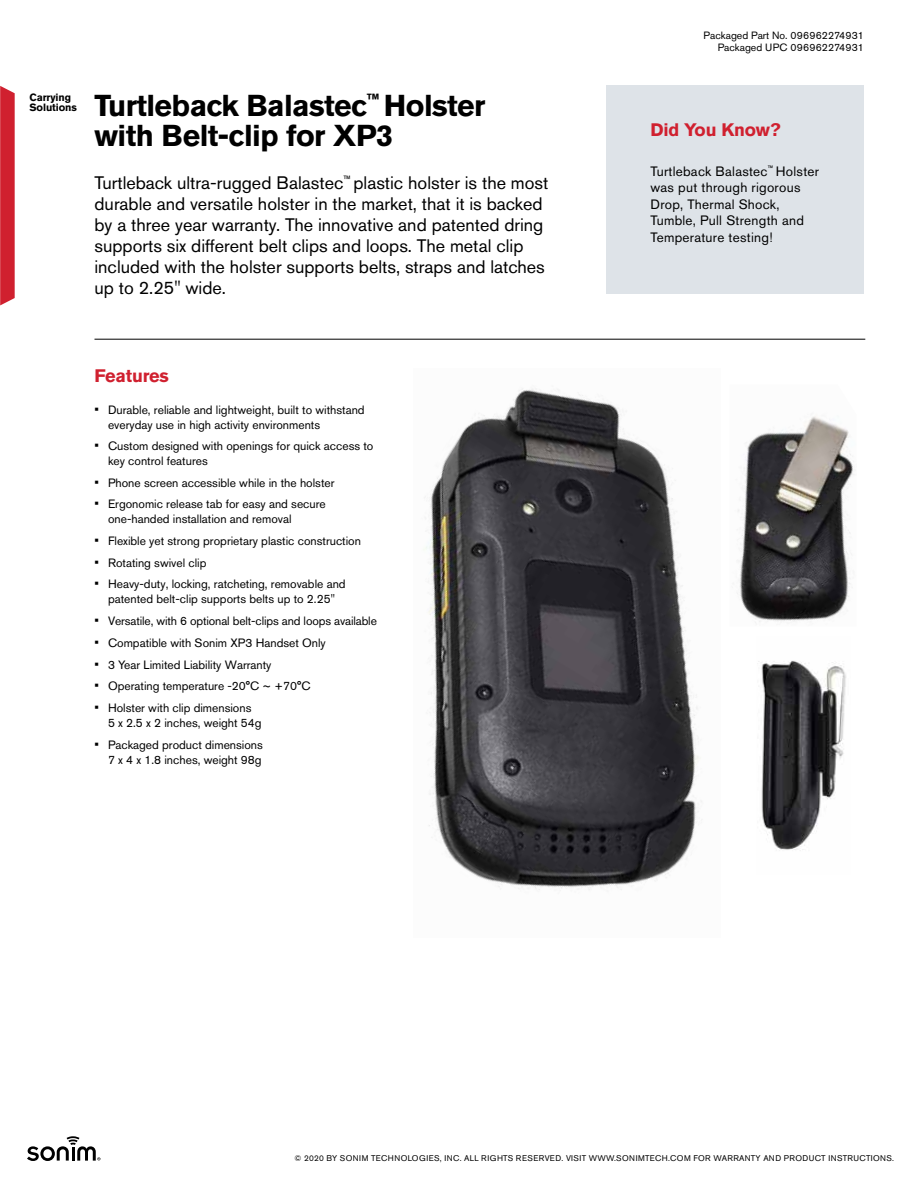
<style>
.page{position:relative;width:918px;height:1188px;background:#fff}
.page>*{position:absolute;margin:0;border:0;box-sizing:border-box;transform-origin:0 0}
.t1{font:700 30px/30px "Akzidenz Grotesk Pro";letter-spacing:-.02em;color:#000}
.t2{font:18px/21px "Akzidenz Grotesk Pro";color:#000}
.t3{font:700 18px "Akzidenz Grotesk Pro";letter-spacing:-.01em;color:#d0202f}
.t4{font:13.5px/16.5px "Akzidenz Grotesk Pro";letter-spacing:.02em;color:#000}
.t5{font:12px/15px "Akzidenz Grotesk Pro";color:#000}
.t6{font:10.5px/12px "Akzidenz Grotesk Pro";color:#000;text-align:right}
.t7{font:700 10.5px/10.5px "Akzidenz Grotesk Pro";letter-spacing:-.01em;color:#000}
.t8{font:8.25px "Akzidenz Grotesk Pro";letter-spacing:.05em;color:#000}
.s1{font-size:13.5px}
</style>
<div class="page">
<img style="left:758px;top:660px;width:88px;height:191px">
<img style="left:424px;top:388px;width:278px;height:503px">
<img style="left:737px;top:416px;width:117px;height:207px">
<svg style="left:0;top:86px;width:15px;height:219px;background:#d22d3c"></svg>
<svg style="left:27px;top:1136px;width:73px;height:25px"></svg>
<div style="left:606px;top:86px;width:258px;height:208px;background:#dee3e8"></div>
<hr style="left:94px;top:339px;width:771px;height:1px;background:#000">
<p class="t7" style="left:30px;top:92px;width:49px">Carrying<br>Solutions</p>
<h1 class="t1" style="left:94px;top:90px;width:392px">Turtleback Balastec<sup>™</sup> Holster with Belt-clip for XP3</h1>
<p class="t2" style="left:94px;top:172px;width:456px">Turtleback ultra-rugged Balastec<sup>™</sup> plastic holster is the most durable and versatile holster in the market, that it is backed by a three year warranty. The innovative and patented dring supports six different belt clips and loops. The metal clip included with the holster supports belts, straps and latches up to 2.25" wide.</p>
<h2 class="t3" style="left:94px;top:364px;width:76px">Features</h2>
<p class="t5" style="left:108px;top:402px;width:258px;text-indent:-14px"><span class="s1">•</span> Durable, reliable and lightweight, built to withstand everyday use in high activity environments</p>
<p class="t5" style="left:108px;top:438px;width:267px;text-indent:-14px"><span class="s1">•</span> Custom designed with openings for quick access to key control features</p>
<p class="t5" style="left:94px;top:475px;width:242px"><span class="s1">•</span> Phone screen accessible while in the holster</p>
<p class="t5" style="left:108px;top:497px;width:219px;text-indent:-14px"><span class="s1">•</span> Ergonomic release tab for easy and secure one-handed installation and removal</p>
<p class="t5" style="left:94px;top:534px;width:268px"><span class="s1">•</span> Flexible yet strong proprietary plastic construction</p>
<p class="t5" style="left:94px;top:555px;width:113px"><span class="s1">•</span> Rotating swivel clip</p>
<p class="t5" style="left:94px;top:577px;width:253px;text-align:center"><span class="s1">•</span> Heavy-duty, locking, ratcheting, removable and patented belt-clip supports belts up to 2.25"</p>
<p class="t5" style="left:94px;top:613px;width:284px"><span class="s1">•</span> Versatile, with 6 optional belt-clips and loops available</p>
<p class="t5" style="left:94px;top:635px;width:233px"><span class="s1">•</span> Compatible with Sonim XP3 Handset Only</p>
<p class="t5" style="left:94px;top:657px;width:179px"><span class="s1">•</span> 3 Year Limited Liability Warranty</p>
<p class="t5" style="left:94px;top:679px;width:218px"><span class="s1">•</span> Operating temperature -20°C ~ +70°C</p>
<p class="t5" style="left:108px;top:700px;width:155px;text-indent:-14px"><span class="s1">•</span> Holster with clip dimensions<br>5 x 2.5 x 2 inches, weight 54g</p>
<p class="t5" style="left:94px;top:737px;width:170px;text-align:right"><span class="s1">•</span> Packaged product dimensions<br>7 x 4 x 1.8 inches, weight 98g</p>
<p class="t6" style="left:704px;top:30px;width:162px">Packaged Part No. 096962274931<br>Packaged UPC 096962274931</p>
<h2 class="t3" style="left:651px;top:118px;width:132px">Did You Know?</h2>
<p class="t4" style="left:651px;top:163px;width:170px">Turtleback Balastec<sup>™</sup> Holster was put through rigorous<br>Drop, Thermal Shock,<br>Tumble, Pull Strength and<br>Temperature testing!</p>
<p class="t8" style="left:295px;top:1153px;width:601px">© 2020 BY SONIM TECHNOLOGIES, INC. ALL RIGHTS RESERVED. VISIT WWW.SONIMTECH.COM FOR WARRANTY AND PRODUCT INSTRUCTIONS.</p>
</div>
